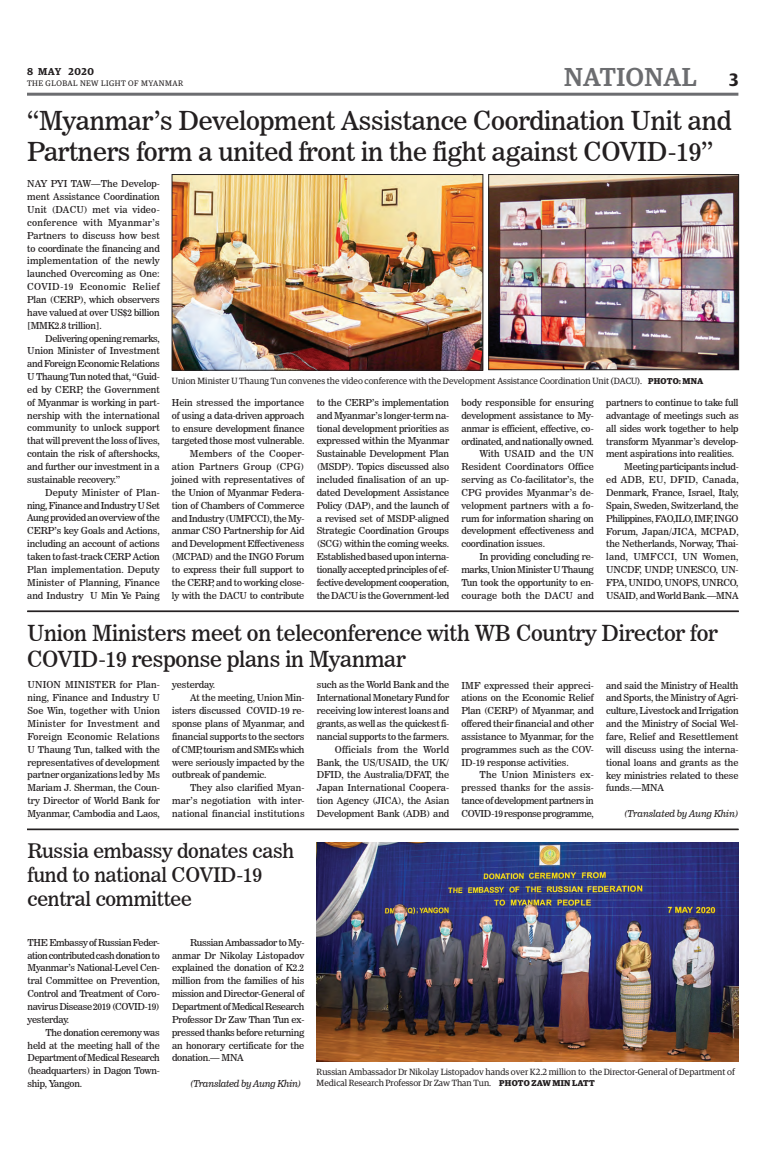
<style>
.page{position:relative;width:773px;height:1152px;background:#fff}
.page>*{position:absolute;margin:0;border:0;box-sizing:border-box;transform-origin:0 0}
.t1{font:26px/31.2px "News 706 BT Roman C";letter-spacing:-.01em;color:#231f20}
.t2{font:500 26px "Guardian Egyp";letter-spacing:.02em;color:#6c6d70}
.t3{font:22px/26.4px "News 706 BT Roman C";letter-spacing:-.01em;color:#231f20}
.t4{font:20px/24px "News 706 BT Roman C";letter-spacing:-.01em;color:#231f20}
.t5{font:600 10px "Guardian Egyp";letter-spacing:.06em;color:#231f20}
.t6{font:9.5px/12.9px "News 706 BT Roman C";letter-spacing:-.015em;color:#231f20;text-align:justify}
.t7{font:9.5px "News 706 BT Roman C";letter-spacing:.015em;color:#231f20}
.t8{font:9.5px "News 706 BT Roman C";letter-spacing:.005em;color:#231f20}
.t9{font:9.5px "News 706 BT Roman C";letter-spacing:-.035em;color:#231f20}
.t10{font:9.5px "News 706 BT Italic C";letter-spacing:-.025em;color:#231f20}
.t11{font:9.5px "News 706 BT Roman C";letter-spacing:.01em;color:#231f20}
.t12{font:9.5px "News 706 BT Roman C";letter-spacing:.025em;color:#231f20}
.t13{font:9px/10.8px "Guardian Egyp";color:#231f20}
.t14{font:8px "Guardian Egyp";letter-spacing:.06em;color:#231f20}
.s1{font-weight:600;font-size:18px;color:#231f20}
.s2{font-weight:700;font-size:8.5px}
</style>
<div class="page">
<hr style="left:27px;top:93px;width:711px;height:3px;background:#6c6d70">
<img style="left:490px;top:176px;width:246px;height:192px">
<div style="left:488px;top:174px;width:250px;height:196px;border:1px solid #231f20"></div>
<img style="left:174px;top:176px;width:307px;height:192px">
<div style="left:172px;top:174px;width:311px;height:196px;border:1px solid #231f20"></div>
<img style="left:316px;top:843px;width:422px;height:218px">
<hr style="left:27px;top:611px;width:711px;height:1px;background:#231f20">
<hr style="left:27px;top:829px;width:711px;height:1px;background:#231f20">
<hr style="left:27px;top:830px;width:711px;height:1px;background:#231f20">
<h1 class="t2" style="left:564px;top:59px;width:176px">NATIONAL <span class="s1">3</span></h1>
<p class="t5" style="left:27px;top:64px;width:68px">8 MAY 2020</p>
<p class="t14" style="left:27px;top:78px;width:158px">THE GLOBAL NEW LIGHT OF MYANMAR</p>
<h1 class="t1" style="left:27px;top:105px;width:705px">“Myanmar’s Development Assistance Coordination Unit and<br>Partners form a united front in the fight against COVID-19”</h1>
<p class="t6" style="left:27px;top:177px;width:134px">NAY PYI TAW—The Develop&shy;ment Assistance Coordination Unit (DACU) met via video&shy;conference with Myanmar’s Partners to discuss how best to coordinate the financing and implementation of the newly launched Overcoming as One:<br>COVID-19 Economic Relief Plan (CERP), which observers have valued at over US$2 billion [MMK2.8 trillion].</p>
<p class="t6" style="left:27px;top:332px;width:134px;text-indent:18px">Delivering opening remarks, Union Minister of Investment and Foreign Economic Relations U Thaung Tun noted that, “Guid&shy;ed by CERP, the Government of Myanmar is working in part&shy;nership with the international community to unlock support that will prevent the loss of lives, contain the risk of aftershocks, and further our investment in a sustainable recovery.”</p>
<p class="t6" style="left:27px;top:486px;width:134px;text-indent:18px">Deputy Minister of Plan&shy;ning, Finance and Industry U Set Aung provided an overview of the CERP’s key Goals and Actions, including an account of actions taken to fast-track CERP Action Plan implementation. Deputy Minister of Planning, Finance and Industry U Min Ye Paing</p>
<p class="t13" style="left:172px;top:375px;width:533px">Union Minister U Thaung Tun convenes the video conference with the Development Assistance Coordination Unit (DACU). <span class="s2">PHOTO: MNA</span></p>
<p class="t6" style="left:172px;top:396px;width:134px;text-align:right">Hein stressed the importance of using a data-driven approach to ensure development finance targeted those most vulnerable.<br>Members of the Cooper&shy;ation Partners Group (CPG) joined with representatives of the Union of Myanmar Federa&shy;tion of Chambers of Commerce and Industry (UMFCCI), the My&shy;anmar CSO Partnership for Aid and Development Effectiveness (MCPAD) and the INGO Forum to express their full support to the CERP, and to working close&shy;ly with the DACU to contribute</p>
<p class="t6" style="left:316px;top:396px;width:134px">to the CERP’s implementation and Myanmar’s longer-term na&shy;tional development priorities as expressed within the Myanmar Sustainable Development Plan (MSDP). Topics discussed also included finalisation of an up&shy;dated Development Assistance Policy (DAP), and the launch of a revised set of MSDP-aligned Strategic Coordination Groups (SCG) within the coming weeks.<br>Established based upon interna&shy;tionally accepted principles of ef&shy;fective development cooperation, the DACU is the Government-led</p>
<p class="t6" style="left:461px;top:396px;width:134px">body responsible for ensuring</p>
<p class="t6" style="left:606px;top:396px;width:134px">partners to continue to take full</p>
<p class="t6" style="left:606px;top:409px;width:134px">advantage of meetings such as</p>
<p class="t6" style="left:606px;top:422px;width:134px">all sides work together to help</p>
<p class="t6" style="left:606px;top:435px;width:134px">transform Myanmar’s develop-</p>
<p class="t6" style="left:606px;top:448px;width:129px">ment aspirations into realities.</p>
<p class="t6" style="left:624px;top:460px;width:116px">Meeting participants includ-</p>
<p class="t7" style="left:606px;top:474px;width:134px">ed ADB, EU, DFID, Canada,</p>
<p class="t6" style="left:606px;top:486px;width:134px">Denmark, France, Israel, Italy,</p>
<p class="t6" style="left:606px;top:499px;width:134px">Spain, Sweden, Switzerland, the</p>
<p class="t9" style="left:606px;top:513px;width:134px">Philippines, FAO,ILO, IMF, INGO</p>
<p class="t8" style="left:606px;top:525px;width:134px">Forum, Japan/JICA, MCPAD,</p>
<p class="t6" style="left:606px;top:537px;width:134px">the Netherlands, Norway, Thai-</p>
<p class="t12" style="left:606px;top:551px;width:134px">land, UMFCCI, UN Women,</p>
<p class="t6" style="left:606px;top:563px;width:134px">UNCDF, UNDP, UNESCO, UN-</p>
<p class="t6" style="left:606px;top:576px;width:134px">FPA, UNIDO, UNOPS, UNRCO,</p>
<p class="t6" style="left:606px;top:589px;width:134px">USAID, and World Bank.—MNA</p>
<p class="t6" style="left:461px;top:409px;width:134px">development assistance to My-</p>
<p class="t6" style="left:461px;top:422px;width:134px">anmar is efficient, effective, co-</p>
<p class="t6" style="left:461px;top:435px;width:134px">ordinated, and nationally owned.</p>
<p class="t7" style="left:479px;top:448px;width:116px">With USAID and the UN</p>
<p class="t7" style="left:461px;top:461px;width:134px">Resident Coordinators Office</p>
<p class="t6" style="left:461px;top:473px;width:134px">serving as Co-facilitator’s, the</p>
<p class="t8" style="left:461px;top:487px;width:134px">CPG provides Myanmar’s de-</p>
<p class="t6" style="left:461px;top:499px;width:134px">velopment partners with a fo-</p>
<p class="t6" style="left:461px;top:512px;width:134px">rum for information sharing on</p>
<p class="t6" style="left:461px;top:525px;width:134px">development effectiveness and</p>
<p class="t6" style="left:461px;top:537px;width:85px">coordination issues.</p>
<p class="t6" style="left:479px;top:550px;width:116px">In providing concluding re-</p>
<p class="t9" style="left:461px;top:564px;width:134px">marks, Union Minister U Thaung</p>
<p class="t6" style="left:461px;top:576px;width:134px">Tun took the opportunity to en-</p>
<p class="t7" style="left:461px;top:590px;width:134px">courage both the DACU and</p>
<h2 class="t3" style="left:27px;top:620px;width:692px">Union Ministers meet on teleconference with WB Country Director for<br>COVID-19 response plans in Myanmar</h2>
<p class="t6" style="left:28px;top:679px;width:134px">UNION MINISTER for Plan&shy;ning, Finance and Industry U Soe Win, together with Union Minister for Investment and Foreign Economic Relations U Thaung Tun, talked with the representatives of development partner organizations led by Ms Mariam J. Sherman, the Coun&shy;try Director of World Bank for Myanmar, Cambodia and Laos,</p>
<p class="t6" style="left:172px;top:679px;width:44px">yesterday.</p>
<p class="t6" style="left:190px;top:691px;width:116px">At the meeting, Union Min-</p>
<p class="t6" style="left:172px;top:704px;width:134px">isters discussed COVID-19 re-</p>
<p class="t6" style="left:172px;top:717px;width:134px">sponse plans of Myanmar, and</p>
<p class="t6" style="left:172px;top:730px;width:134px">financial supports to the sectors</p>
<p class="t6" style="left:172px;top:743px;width:134px">of CMP, tourism and SMEs which</p>
<p class="t6" style="left:172px;top:756px;width:134px">were seriously impacted by the</p>
<p class="t6" style="left:172px;top:769px;width:96px">outbreak of pandemic.</p>
<p class="t8" style="left:190px;top:782px;width:116px">They also clarified Myan-</p>
<p class="t11" style="left:172px;top:795px;width:134px">mar’s negotiation with inter-</p>
<p class="t7" style="left:172px;top:808px;width:134px">national financial institutions</p>
<h3 class="t4" style="left:28px;top:839px;width:268px">Russia embassy donates cash fund to national COVID-19 central committee</h3>
<p class="t6" style="left:317px;top:679px;width:134px;text-align:right">such as the World Bank and the<br>International Monetary Fund for receiving low interest loans and grants, as well as the quickest fi&shy;nancial supports to the farmers.<br>Officials from the World<br>Bank, the US/USAID, the UK/<br>DFID, the Australia/DFAT, the<br>Japan International Coopera&shy;tion Agency (JICA), the Asian<br>Development Bank (ADB) and</p>
<p class="t6" style="left:461px;top:679px;width:134px">IMF expressed their appreci&shy;ations on the Economic Relief Plan (CERP) of Myanmar, and offered their financial and other assistance to Myanmar, for the programmes such as the COV-ID-19 response activities.</p>
<p class="t6" style="left:461px;top:769px;width:134px;text-indent:18px">The Union Ministers ex&shy;pressed thanks for the assis&shy;tance of development partners in COVID-19 response programme,</p>
<p class="t6" style="left:606px;top:679px;width:134px">and said the Ministry of Health and Sports, the Ministry of Agri&shy;culture, Livestock and Irrigation and the Ministry of Social Wel&shy;fare, Relief and Resettlement will discuss using the interna&shy;tional loans and grants as the key ministries related to these funds.—MNA</p>
<p class="t10" style="left:624px;top:808px;width:116px">(Translated by Aung Khin)</p>
<p class="t6" style="left:28px;top:936px;width:134px">THE Embassy of Russian Feder&shy;ation contributed cash donation to Myanmar’s National-Level Cen&shy;tral Committee on Prevention, Control and Treatment of Coro&shy;navirus Disease 2019 (COVID-19) yesterday.</p>
<p class="t6" style="left:28px;top:1026px;width:134px;text-indent:18px">The donation ceremony was held at the meeting hall of the Department of Medical Research (headquarters) in Dagon Town&shy;ship, Yangon.</p>
<p class="t6" style="left:172px;top:936px;width:134px;text-indent:18px">Russian Ambassador to My&shy;anmar Dr Nikolay Listopadov explained the donation of K2.2 million from the families of his mission and Director-General of Department of Medical Research Professor Dr Zaw Than Tun ex&shy;pressed thanks before returning an honorary certificate for the donation.— MNA</p>
<p class="t10" style="left:190px;top:1078px;width:113px">(Translated by Aung Khin)</p>
<p class="t13" style="left:316px;top:1066px;width:420px">Russian Ambassador Dr Nikolay Listopadov hands over K2.2 million to the Director-General of Department of<br>Medical Research Professor Dr Zaw Than Tun. <span class="s2">PHOTO ZAW MIN LATT</span></p>
</div>
